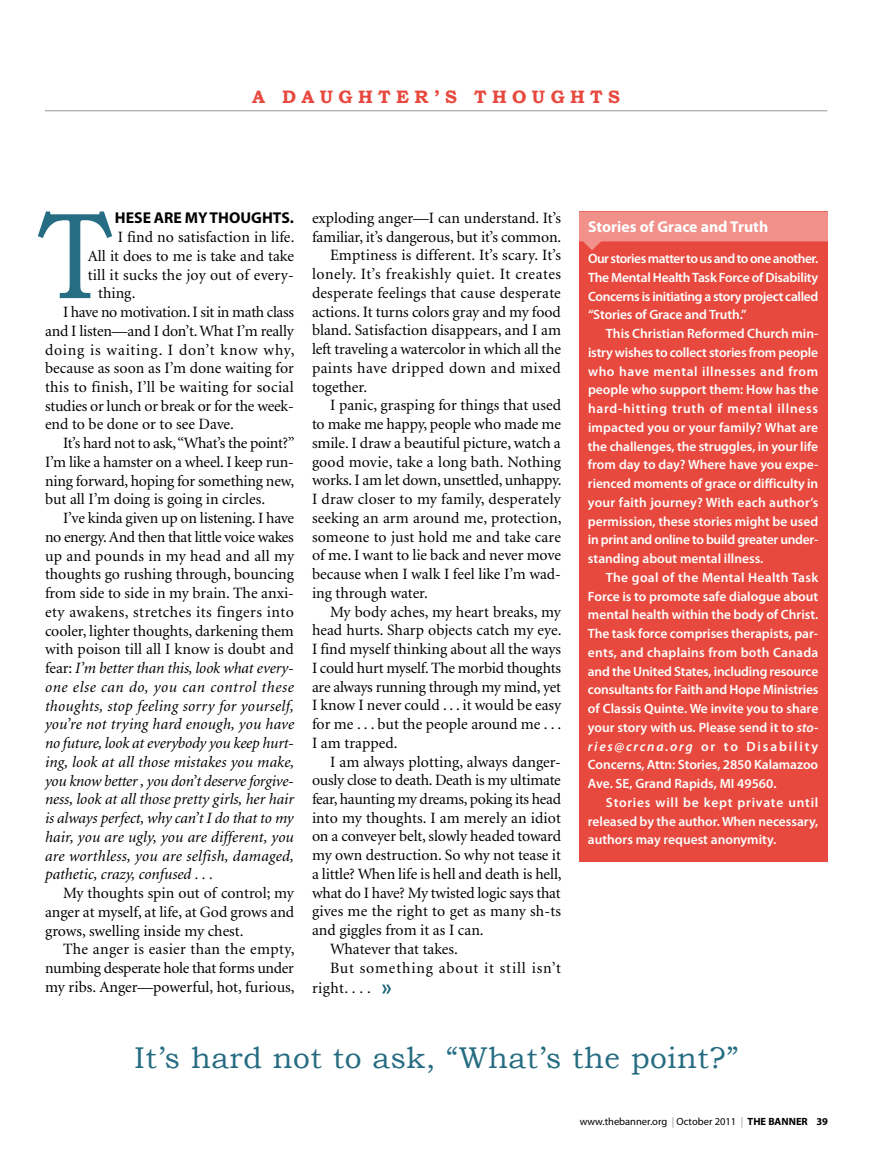
<style>
.page{position:relative;width:891px;height:1161px;background:#fff}
.page>*{position:absolute;margin:0;border:0;box-sizing:border-box;transform-origin:0 0}
.t1{font:30px "Bookman Old Style";letter-spacing:.02em;color:#266c82}
.t2{font:700 18px "Bookman Old Style";letter-spacing:.3em;color:#e8493e}
.t3{font:15.75px/18.8px "Minion";color:#000;text-align:justify}
.t4{font:italic 15.75px "Minion";letter-spacing:.005em;color:#000}
.t5{font:15.75px "Minion";letter-spacing:-.02em;color:#000}
.t6{font:italic 15.75px "Minion";letter-spacing:-.015em;color:#000}
.t7{font:15.75px "Minion";letter-spacing:.05em;color:#000}
.t8{font:15.75px "Minion";letter-spacing:.035em;color:#000}
.t9{font:15.75px "Minion";letter-spacing:.02em;color:#000}
.t10{font:15.75px "Minion";letter-spacing:.03em;color:#000}
.t11{font:italic 15.75px "Minion";letter-spacing:.035em;color:#000}
.t12{font:15.75px "Minion";letter-spacing:.025em;color:#000}
.t13{font:700 15.75px "Myriad Pro";color:#fff}
.t14{font:700 15.75px "Myriad Pro";color:#000}
.t15{font:600 13.5px/18.8px "Myriad Pro";letter-spacing:-.005em;color:#fff;text-align:justify}
.t16{font:10.5px "Myriad";color:#000}
.s1{font-style:normal}
.s2{font-style:italic}
.s3{color:#939598}
.s4{font-weight:700}
</style>
<div class="page">
<svg style="left:382px;top:985px;width:9px;height:9px"></svg>
<hr style="left:45px;top:110px;width:782px;height:1px;background:#939598">
<div style="left:579px;top:212px;width:249px;height:650px;background:#e8493e"></div>
<svg style="left:579px;top:212px;width:249px;height:38px"></svg>
<svg style="left:38px;top:212px;width:74px;height:86px"></svg>
<p class="t2" style="left:252px;top:86px;width:241px">A DA UGHTER’S THO</p>
<p class="t2" style="left:532px;top:86px;width:90px">UGHTS</p>
<p class="t14" style="left:115px;top:209px;width:10px">hese</p>
<p class="t14" style="left:154px;top:209px;width:11px">are</p>
<p class="t14" style="left:185px;top:209px;width:36px">my thoughts</p>
<p class="t14" style="left:290px;top:209px;width:6px">.</p>
<p class="t3" style="left:118px;top:228px;width:178px">I find no satisfaction in life.</p>
<p class="t3" style="left:88px;top:247px;width:208px">All it does to me is take and take</p>
<p class="t3" style="left:88px;top:266px;width:208px">till it sucks the joy out of every-</p>
<p class="t3" style="left:98px;top:284px;width:39px">thing.</p>
<p class="t5" style="left:63px;top:304px;width:233px">I have no motivation. I sit in math class</p>
<p class="t3" style="left:45px;top:322px;width:250px">and I listen—and I don’t. What I’m really</p>
<p class="t7" style="left:45px;top:342px;width:251px">doing is waiting. I don’t know why,</p>
<p class="t3" style="left:45px;top:359px;width:250px">because as soon as I’m done waiting for</p>
<p class="t9" style="left:45px;top:379px;width:250px">this to finish, I’ll be waiting for social</p>
<p class="t3" style="left:45px;top:397px;width:250px">studies or lunch or break or for the week-</p>
<p class="t3" style="left:45px;top:416px;width:191px">end to be done or to see Dave.</p>
<p class="t5" style="left:63px;top:435px;width:233px">It’s hard not to ask, “What’s the point?”</p>
<p class="t3" style="left:45px;top:453px;width:250px">I’m like a hamster on a wheel. I keep run-</p>
<p class="t3" style="left:45px;top:472px;width:251px">ning forward, hoping for something new,</p>
<p class="t3" style="left:45px;top:491px;width:222px">but all I’m doing is going in circles.</p>
<p class="t3" style="left:63px;top:509px;width:233px">I’ve kinda given up on listening. I have</p>
<p class="t5" style="left:45px;top:529px;width:250px">no energy. And then that little voice wakes</p>
<p class="t3" style="left:45px;top:547px;width:251px">up and pounds in my head and all my</p>
<p class="t3" style="left:45px;top:566px;width:250px">thoughts go rushing through, bouncing</p>
<p class="t3" style="left:45px;top:584px;width:251px">from side to side in my brain. The anxi-</p>
<p class="t10" style="left:45px;top:604px;width:250px">ety awakens, stretches its fingers into</p>
<p class="t3" style="left:45px;top:622px;width:250px">cooler, lighter thoughts, darkening them</p>
<p class="t3" style="left:45px;top:641px;width:250px">with poison till all I know is doubt and</p>
<p class="t4" style="left:45px;top:660px;width:250px"><span class="s1">fear:</span> I’m better than this, look what every-</p>
<p class="t11" style="left:45px;top:679px;width:250px">one else can do, you can control these</p>
<p class="t4" style="left:45px;top:698px;width:250px">thoughts, stop feeling sorry for yourself,</p>
<p class="t4" style="left:45px;top:717px;width:251px">you’re not trying hard enough, you have</p>
<p class="t6" style="left:45px;top:735px;width:251px">no future, look at everybody you keep hurt-</p>
<p class="t4" style="left:45px;top:754px;width:251px">ing, look at all those mistakes you make,</p>
<p class="t6" style="left:45px;top:773px;width:251px">you know better , you don’t deserve forgive-</p>
<p class="t4" style="left:45px;top:792px;width:251px">ness, look at all those pretty girls, her hair</p>
<p class="t4" style="left:45px;top:810px;width:250px">is always perfect, why can’t I do that to my</p>
<p class="t4" style="left:45px;top:829px;width:250px">hair, you are ugly, you are different, you</p>
<p class="t4" style="left:45px;top:848px;width:251px">are worthless, you are selfish, damaged,</p>
<p class="t4" style="left:45px;top:867px;width:170px">pathetic, crazy, confused . . .</p>
<p class="t3" style="left:45px;top:884px;width:251px;text-indent:18px">My thoughts spin out of control; my anger at myself, at life, at God grows and grows, swelling inside my chest.</p>
<p class="t3" style="left:45px;top:940px;width:251px;text-indent:18px">The anger is easier than the empty, numbing desperate hole that forms under my ribs. Anger—powerful, hot, furious,</p>
<p class="t3" style="left:312px;top:209px;width:251px">exploding anger—I can understand. It’s</p>
<p class="t3" style="left:312px;top:228px;width:251px">familiar, it’s dangerous, but it’s common.</p>
<p class="t3" style="left:330px;top:247px;width:233px">Emptiness is different. It’s scary. It’s</p>
<p class="t8" style="left:312px;top:266px;width:251px">lonely. It’s freakishly quiet. It creates</p>
<p class="t3" style="left:312px;top:284px;width:250px">desperate feelings that cause desperate</p>
<p class="t3" style="left:312px;top:303px;width:250px">actions. It turns colors gray and my food</p>
<p class="t3" style="left:312px;top:322px;width:251px">bland. Satisfaction disappears, and I am</p>
<p class="t3" style="left:312px;top:340px;width:251px">left traveling a watercolor in which all the</p>
<p class="t12" style="left:312px;top:360px;width:250px">paints have dripped down and mixed</p>
<p class="t3" style="left:312px;top:378px;width:57px">together.</p>
<p class="t3" style="left:330px;top:397px;width:232px">I panic, grasping for things that used</p>
<p class="t3" style="left:312px;top:415px;width:250px">to make me happy, people who made me</p>
<p class="t3" style="left:312px;top:434px;width:250px">smile. I draw a beautiful picture, watch a</p>
<p class="t3" style="left:312px;top:453px;width:251px">good movie, take a long bath. Nothing</p>
<p class="t3" style="left:312px;top:472px;width:251px">works. I am let down, unsettled, unhappy.</p>
<p class="t3" style="left:312px;top:490px;width:250px">I draw closer to my family, desperately</p>
<p class="t3" style="left:312px;top:509px;width:251px">seeking an arm around me, protection,</p>
<p class="t3" style="left:312px;top:528px;width:251px">someone to just hold me and take care</p>
<p class="t3" style="left:312px;top:547px;width:251px">of me. I want to lie back and never move</p>
<p class="t3" style="left:312px;top:565px;width:251px">because when I walk I feel like I’m wad-</p>
<p class="t3" style="left:312px;top:584px;width:117px">ing through water.</p>
<p class="t3" style="left:330px;top:603px;width:232px">My body aches, my heart breaks, my</p>
<p class="t3" style="left:312px;top:622px;width:251px">head hurts. Sharp objects catch my eye.</p>
<p class="t3" style="left:312px;top:640px;width:251px">I find myself thinking about all the ways</p>
<p class="t5" style="left:312px;top:660px;width:250px">I could hurt myself. The morbid thoughts</p>
<p class="t3" style="left:312px;top:678px;width:251px">are always running through my mind, yet</p>
<p class="t3" style="left:312px;top:697px;width:251px">I know I never could . . . it would be easy</p>
<p class="t3" style="left:312px;top:715px;width:251px">for me . . . but the people around me . . .</p>
<p class="t3" style="left:312px;top:734px;width:87px">I am trapped.</p>
<p class="t3" style="left:330px;top:753px;width:233px">I am always plotting, always danger-</p>
<p class="t3" style="left:312px;top:771px;width:250px">ously close to death. Death is my ultimate</p>
<p class="t5" style="left:312px;top:791px;width:251px">fear, haunting my dreams, poking its head</p>
<p class="t3" style="left:312px;top:809px;width:251px">into my thoughts. I am merely an idiot</p>
<p class="t3" style="left:312px;top:828px;width:251px">on a conveyer belt, slowly headed toward</p>
<p class="t3" style="left:312px;top:846px;width:251px">my own destruction. So why not tease it</p>
<p class="t3" style="left:312px;top:865px;width:251px">a little? When life is hell and death is hell,</p>
<p class="t3" style="left:312px;top:884px;width:250px">what do I have? My twisted logic says that</p>
<p class="t3" style="left:312px;top:903px;width:251px">gives me the right to get as many sh-ts</p>
<p class="t3" style="left:312px;top:921px;width:173px">and giggles from it as I can.</p>
<p class="t3" style="left:330px;top:940px;width:129px">Whatever that takes.</p>
<p class="t7" style="left:330px;top:961px;width:233px">But something about it still isn’t</p>
<p class="t3" style="left:312px;top:979px;width:60px">right. . . .</p>
<p class="t13" style="left:588px;top:218px;width:182px">Stories of Grace and Truth</p>
<p class="t15" style="left:588px;top:249px;width:232px">Our stories matter to us and to one another.<br>The Mental Health Task Force of Disability Concerns is initiating a story project called “Stories of Grace and Truth.”</p>
<p class="t15" style="left:588px;top:324px;width:232px;text-indent:18px">This Christian Reformed Church min&shy;istry wishes to collect stories from people who have mental illnesses and from people who support them: How has the hard-hitting truth of mental illness impacted you or your family? What are the challenges, the struggles, in your life from day to day? Where have you expe&shy;rienced moments of grace or difficulty in your faith journey? With each author’s permission, these stories might be used in print and online to build greater under&shy;standing about mental illness.</p>
<p class="t15" style="left:588px;top:568px;width:232px;text-indent:18px">The goal of the Mental Health Task Force is to promote safe dialogue about mental health within the body of Christ.<br>The task force comprises therapists, par&shy;ents, and chaplains from both Canada and the United States, including resource consultants for Faith and Hope Ministries of Classis Quinte. We invite you to share your story with us. Please send it to <span class="s2">sto&shy;ries@crcna.org</span> or to Disability Concerns, Attn: Stories, 2850 Kalamazoo Ave. SE, Grand Rapids, MI 49560.</p>
<p class="t15" style="left:588px;top:793px;width:232px;text-indent:18px">Stories will be kept private until released by the author. When necessary, authors may request anonymity.</p>
<h1 class="t1" style="left:135px;top:1041px;width:605px">It’s hard not to ask, “What’s the point?”</h1>
<p class="t16" style="left:580px;top:1116px;width:250px">www.thebanner.org <span class="s3">|</span> October 2011 <span class="s3">|</span> <span class="s4">THE BANNER 39</span></p>
</div>
